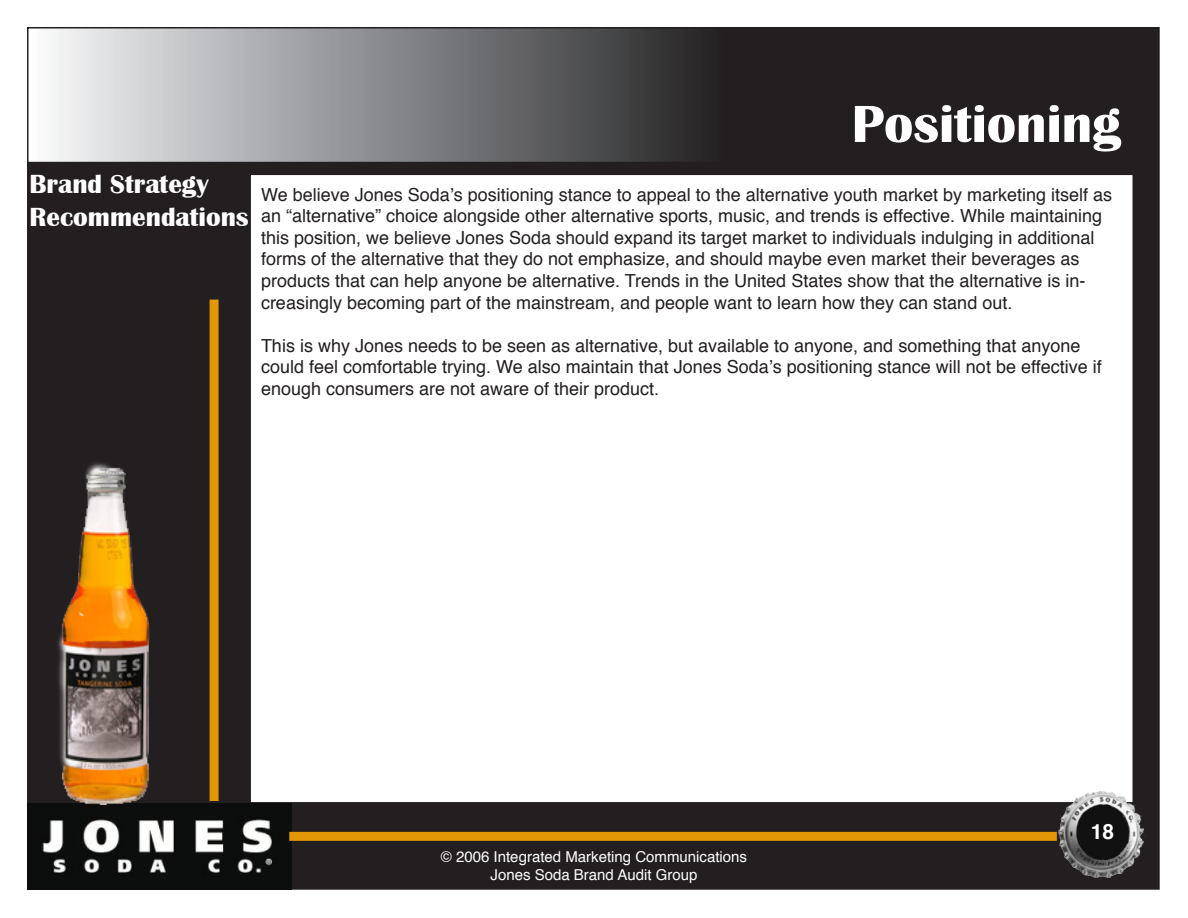
<style>
.page{position:relative;width:1188px;height:918px;background:#fff}
.page>*{position:absolute;margin:0;border:0;box-sizing:border-box;transform-origin:0 0}
.t1{font:700 54px "Britannic";color:#fff}
.t2{font:700 27px/32.4px "Britannic";color:#fff}
.t3{font:700 21px "Helvetica";color:#fff}
.t4{font:18px/21.6px "Helvetica";color:#231f20}
.t5{font:15px/18px "Helvetica";color:#fff;text-align:center}
</style>
<div class="page">
<div style="left:28px;top:28px;width:1131px;height:861px;background:#231f20"></div>
<div style="left:250px;top:174px;width:883px;height:629px;background:#fff"></div>
<img style="left:1058px;top:787px;width:88px;height:91px">
<div style="left:28px;top:28px;width:696px;height:135px;background:linear-gradient(to right,#f7f9fb,#222224)"></div>
<div style="left:27px;top:27px;width:698px;height:136px;border:2px solid #231f20"></div>
<img style="left:27px;top:804px;width:264px;height:85px">
<img style="left:54px;top:462px;width:95px;height:343px">
<div style="left:210px;top:300px;width:9px;height:501px;background:#e49706"></div>
<div style="left:289px;top:832px;width:768px;height:9px;background:#e49706"></div>
<h2 class="t2" style="left:30px;top:168px;width:221px">Brand Strategy<br>Recommendations</h2>
<h1 class="t1" style="left:852px;top:94px;width:271px">Positioning</h1>
<p class="t4" style="left:261px;top:183px;width:853px">We believe Jones Soda’s positioning stance to appeal to the alternative youth market by marketing itself as an “alternative” choice alongside other alternative sports, music, and trends is effective. While maintaining this position, we believe Jones Soda should expand its target market to individuals indulging in additional forms of the alternative that they do not emphasize, and should maybe even market their beverages as products that can help anyone be alternative. Trends in the United States show that the alternative is in&shy;creasingly becoming part of the mainstream, and people want to learn how they can stand out.</p>
<p class="t4" style="left:261px;top:334px;width:842px">This is why Jones needs to be seen as alternative, but available to anyone, and something that anyone could feel comfortable trying. We also maintain that Jones Soda’s positioning stance will not be effective if enough consumers are not aware of their product.</p>
<p class="t5" style="left:441px;top:848px;width:308px">© 2006 Integrated Marketing Communications<br>Jones Soda Brand Audit Group</p>
<p class="t3" style="left:1091px;top:813px;width:25px">18</p>
</div>
